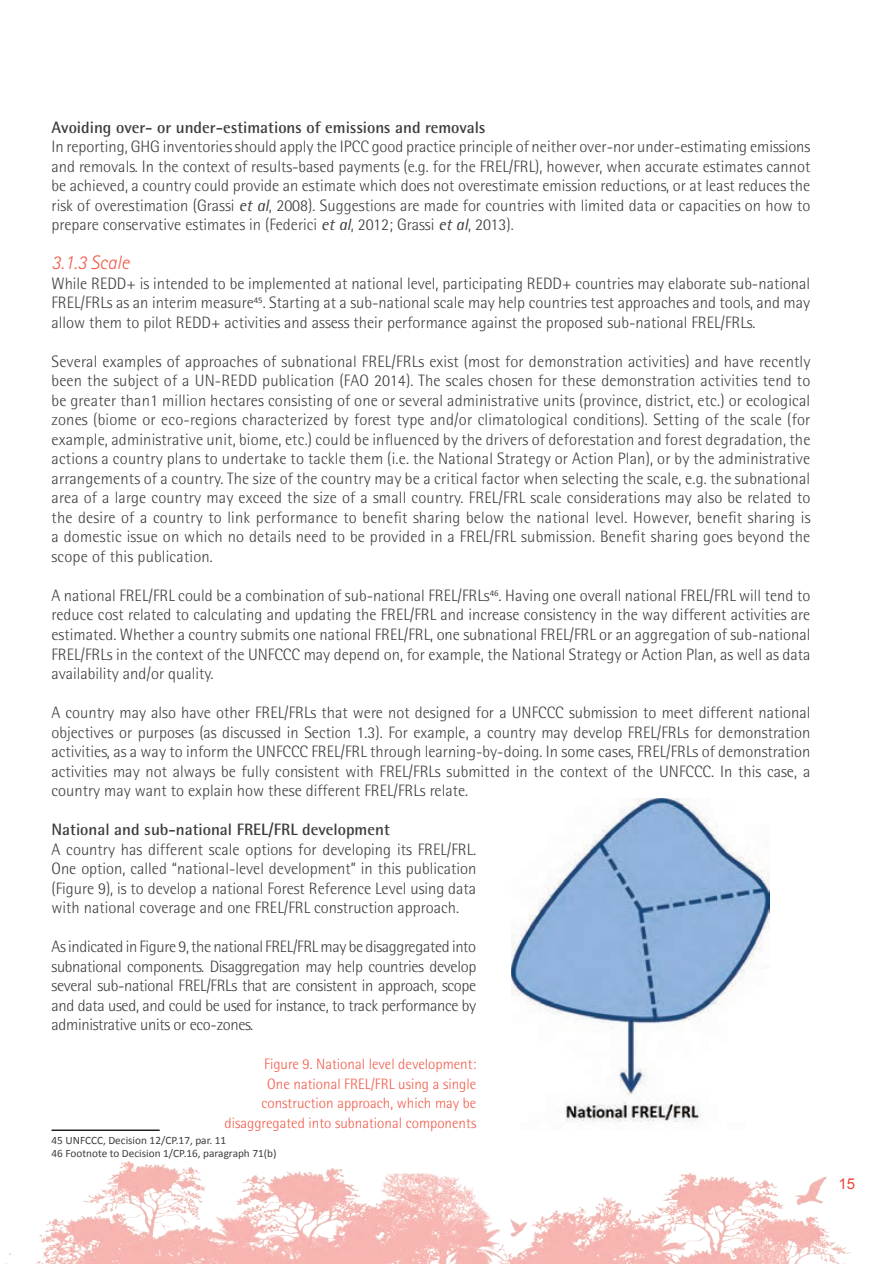
<style>
.page{position:relative;width:893px;height:1264px;background:#fff}
.page>*{position:absolute;margin:0;border:0;box-sizing:border-box;transform-origin:0 0}
.t1{font:italic 300 19.5px "Rotis Sans Serif";color:#f15b49}
.t2{font:300 16.5px/19.5px "Rotis Semi Sans";color:#3e3e3f;text-align:justify}
.t3{font:700 16.5px "Rotis Semi Sans";color:#3e3e3f}
.t4{font:300 15px/19.5px "Rotis Semi Sans";color:#f15b49;text-align:right}
.t5{font:15px "Arial";color:#ef463b}
.t6{font:11.25px/13.5px "Calibri";color:#3e3e3f}
.s1{font-weight:400;font-style:italic}
</style>
<div class="page">
<img style="left:9px;top:1161px;width:842px;height:102px">
<hr style="left:51px;top:1129px;width:108px;height:1px;background:#231f20">
<img style="left:511px;top:798px;width:258px;height:324px">
<p class="t3" style="left:51px;top:117px;width:435px">Avoiding over- or under-estimations of emissions and removals</p>
<p class="t2" style="left:51px;top:137px;width:760px">In reporting, GHG inventories should apply the IPCC good practice principle of neither over-nor under-estimating emissions and removals. In the context of results-based payments (e.g. for the FREL/FRL), however, when accurate estimates cannot be achieved, a country could provide an estimate which does not overestimate emission reductions, or at least reduces the risk of overestimation (Grassi <span class="s1">et al</span>, 2008). Suggestions are made for countries with limited data or capacities on how to prepare conservative estimates in (Federici <span class="s1">et al</span>, 2012; Grassi <span class="s1">et al</span>, 2013).</p>
<p class="t1" style="left:51px;top:251px;width:79px">3.1.3 Scale</p>
<p class="t2" style="left:51px;top:273px;width:760px">While REDD+ is intended to be implemented at national level, participating REDD+ countries may elaborate sub-national FREL/FRLs as an interim measure<sup>45</sup>. Starting at a sub-national scale may help countries test approaches and tools, and may allow them to pilot REDD+ activities and assess their performance against the proposed sub-national FREL/FRLs.</p>
<p class="t2" style="left:51px;top:351px;width:760px">Several examples of approaches of subnational FREL/FRLs exist (most for demonstration activities) and have recently been the subject of a UN-REDD publication (FAO 2014). The scales chosen for these demonstration activities tend to be greater than1 million hectares consisting of one or several administrative units (province, district, etc.) or ecological zones (biome or eco-regions characterized by forest type and/or climatological conditions). Setting of the scale (for example, administrative unit, biome, etc.) could be influenced by the drivers of deforestation and forest degradation, the actions a country plans to undertake to tackle them (i.e. the National Strategy or Action Plan), or by the administrative arrangements of a country. The size of the country may be a critical factor when selecting the scale, e.g. the subnational area of a large country may exceed the size of a small country. FREL/FRL scale considerations may also be related to the desire of a country to link performance to benefit sharing below the national level. However, benefit sharing is a domestic issue on which no details need to be provided in a FREL/FRL submission. Benefit sharing goes beyond the scope of this publication.</p>
<p class="t2" style="left:51px;top:585px;width:760px">A national FREL/FRL could be a combination of sub-national FREL/FRLs<sup>46</sup>. Having one overall national FREL/FRL will tend to reduce cost related to calculating and updating the FREL/FRL and increase consistency in the way different activities are estimated. Whether a country submits one national FREL/FRL, one subnational FREL/FRL or an aggregation of sub-national FREL/FRLs in the context of the UNFCCC may depend on, for example, the National Strategy or Action Plan, as well as data availability and/or quality.</p>
<p class="t2" style="left:51px;top:702px;width:760px">A country may also have other FREL/FRLs that were not designed for a UNFCCC submission to meet different national objectives or purposes (as discussed in Section 1.3). For example, a country may develop FREL/FRLs for demonstration activities, as a way to inform the UNFCCC FREL/FRL through learning-by-doing. In some cases, FREL/FRLs of demonstration activities may not always be fully consistent with FREL/FRLs submitted in the context of the UNFCCC. In this case, a country may want to explain how these different FREL/FRLs relate.</p>
<p class="t3" style="left:51px;top:819px;width:339px">National and sub-national FREL/FRL development</p>
<p class="t2" style="left:51px;top:839px;width:426px">A country has different scale options for developing its FREL/FRL.<br>One option, called “national-level development” in this publication (Figure 9), is to develop a national Forest Reference Level using data with national coverage and one FREL/FRL construction approach.</p>
<p class="t2" style="left:51px;top:936px;width:426px">As indicated in Figure 9, the national FREL/FRL may be disaggregated into subnational components. Disaggregation may help countries develop several sub-national FREL/FRLs that are consistent in approach, scope and data used, and could be used for instance, to track performance by administrative units or eco-zones.</p>
<p class="t4" style="left:224px;top:1054px;width:253px">Figure 9. National level development:<br>One national FREL/FRL using a single construction approach, which may be disaggregated into subnational components</p>
<p class="t6" style="left:51px;top:1132px;width:226px">45 UNFCCC, Decision 12/CP.17, par. 11<br>46 Footnote to Decision 1/CP.16, paragraph 71(b)</p>
<p class="t5" style="left:838px;top:1174px;width:18px">15</p>
</div>
